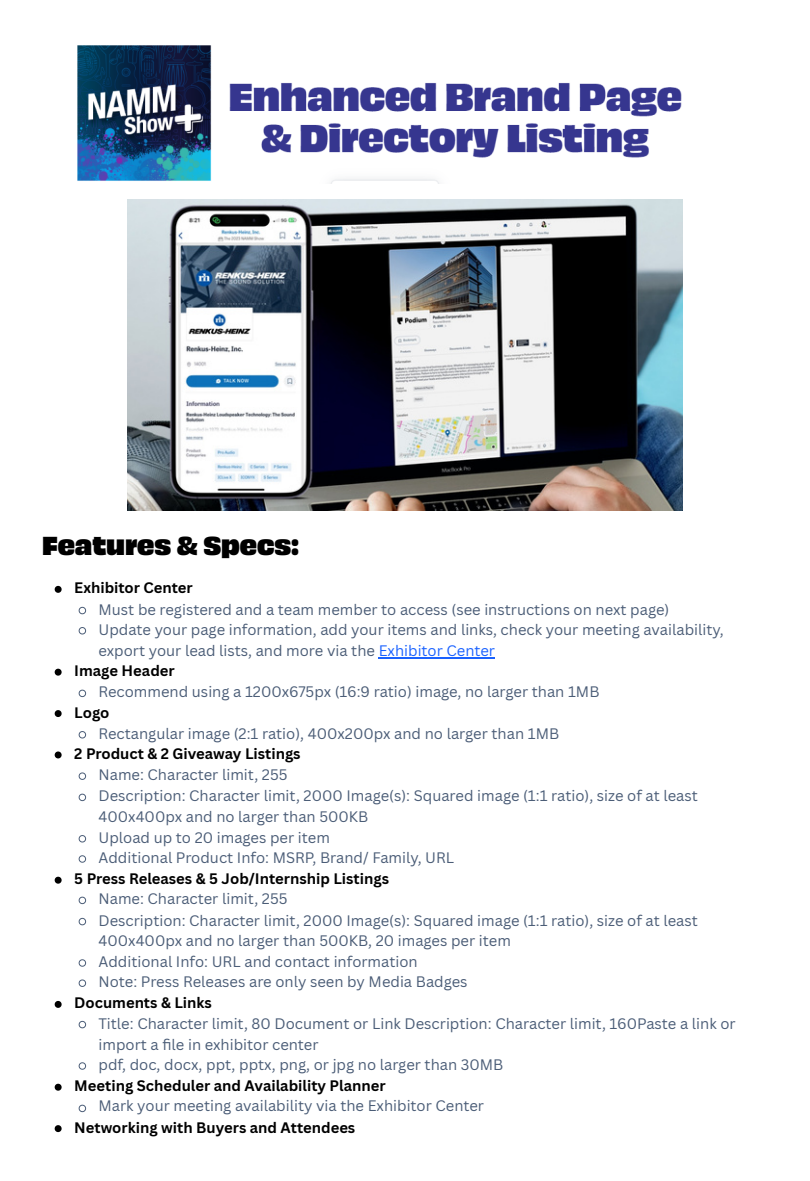
<style>
.page{position:relative;width:810px;height:1181px;background:#fff}
.page>*{position:absolute;margin:0;border:0;box-sizing:border-box;transform-origin:0 0}
.t1{font:24.3px "Obviously Blck";color:#000}
.t2{font:14.85px/21.1px "Canva Sans";color:#4b5d77}
.t3{font:700 14.85px "Canva Sans";color:#000}
.s1{color:#1a62ff}
</style>
<div class="page">
<img style="left:77px;top:45px;width:605px;height:138px">
<img style="left:128px;top:199px;width:555px;height:311px">
<svg style="left:55px;top:586px;width:7px;height:7px"></svg>
<svg style="left:78px;top:606px;width:8px;height:8px"></svg>
<svg style="left:78px;top:627px;width:8px;height:7px"></svg>
<hr style="left:379px;top:657px;width:116px;height:1px;background:#1a62ff">
<svg style="left:55px;top:668px;width:7px;height:7px"></svg>
<svg style="left:78px;top:689px;width:8px;height:8px"></svg>
<svg style="left:55px;top:710px;width:7px;height:7px"></svg>
<svg style="left:78px;top:731px;width:8px;height:7px"></svg>
<svg style="left:55px;top:751px;width:7px;height:7px"></svg>
<svg style="left:78px;top:772px;width:8px;height:8px"></svg>
<svg style="left:78px;top:793px;width:8px;height:8px"></svg>
<svg style="left:78px;top:835px;width:8px;height:7px"></svg>
<svg style="left:78px;top:855px;width:8px;height:7px"></svg>
<svg style="left:55px;top:876px;width:7px;height:7px"></svg>
<svg style="left:78px;top:896px;width:8px;height:8px"></svg>
<svg style="left:78px;top:917px;width:8px;height:8px"></svg>
<svg style="left:78px;top:959px;width:8px;height:7px"></svg>
<svg style="left:78px;top:979px;width:8px;height:8px"></svg>
<svg style="left:55px;top:1001px;width:7px;height:6px"></svg>
<svg style="left:78px;top:1020px;width:8px;height:8px"></svg>
<svg style="left:78px;top:1062px;width:8px;height:7px"></svg>
<svg style="left:55px;top:1083px;width:7px;height:7px"></svg>
<svg style="left:78px;top:1104px;width:8px;height:8px"></svg>
<svg style="left:55px;top:1125px;width:7px;height:7px"></svg>
<h2 class="t1" style="left:42px;top:523px;width:258px">Features &amp; Specs:</h2>
<p class="t3" style="left:74px;top:577px;width:120px">Exhibitor Center</p>
<p class="t2" style="left:99px;top:598px;width:572px">Must be registered and a team member to access (see instructions on next page)</p>
<p class="t2" style="left:99px;top:618px;width:627px">Update your page information, add your items and links, check your meeting availability, export your lead lists, and more via the <span class="s1">Exhibitor Center</span></p>
<p class="t3" style="left:74px;top:660px;width:102px">Image Header</p>
<p class="t2" style="left:99px;top:681px;width:503px">Recommend using a 1200x675px (16:9 ratio) image, no larger than 1MB</p>
<p class="t3" style="left:74px;top:701px;width:37px">Logo</p>
<p class="t2" style="left:99px;top:722px;width:462px">Rectangular image (2:1 ratio), 400x200px and no larger than 1MB</p>
<p class="t3" style="left:74px;top:743px;width:228px">2 Product &amp; 2 Giveaway Listings</p>
<p class="t2" style="left:99px;top:764px;width:190px">Name: Character limit, 255</p>
<p class="t2" style="left:99px;top:785px;width:601px;line-height:20.2px">Description: Character limit, 2000 Image(s): Squared image (1:1 ratio), size of at least<br>400x400px and no larger than 500KB</p>
<p class="t2" style="left:99px;top:826px;width:233px">Upload up to 20 images per item</p>
<p class="t2" style="left:99px;top:846px;width:357px">Additional Product Info: MSRP, Brand/ Family, URL</p>
<p class="t3" style="left:74px;top:868px;width:316px">5 Press Releases &amp; 5 Job/Internship Listings</p>
<p class="t2" style="left:99px;top:888px;width:190px">Name: Character limit, 255</p>
<p class="t2" style="left:99px;top:909px;width:601px;line-height:20.2px">Description: Character limit, 2000 Image(s): Squared image (1:1 ratio), size of at least<br>400x400px and no larger than 500KB, 20 images per item</p>
<p class="t2" style="left:99px;top:950px;width:321px">Additional Info: URL and contact information</p>
<p class="t2" style="left:99px;top:970px;width:371px">Note: Press Releases are only seen by Media Badges</p>
<p class="t3" style="left:74px;top:992px;width:139px">Documents &amp; Links</p>
<p class="t2" style="left:99px;top:1012px;width:639px">Title: Character limit, 80 Document or Link Description: Character limit, 160Paste a link or import a fi le in exhibitor center</p>
<p class="t2" style="left:99px;top:1053px;width:406px">pdf, doc, docx, ppt, pptx, png, or jpg no larger than 30MB</p>
<p class="t3" style="left:74px;top:1075px;width:313px">Meeting Scheduler and Availability Planner</p>
<p class="t2" style="left:99px;top:1095px;width:387px">Mark your meeting availability via the Exhibitor Center</p>
<p class="t3" style="left:74px;top:1116px;width:283px">Networking with Buyers and Attendees</p>
</div>
